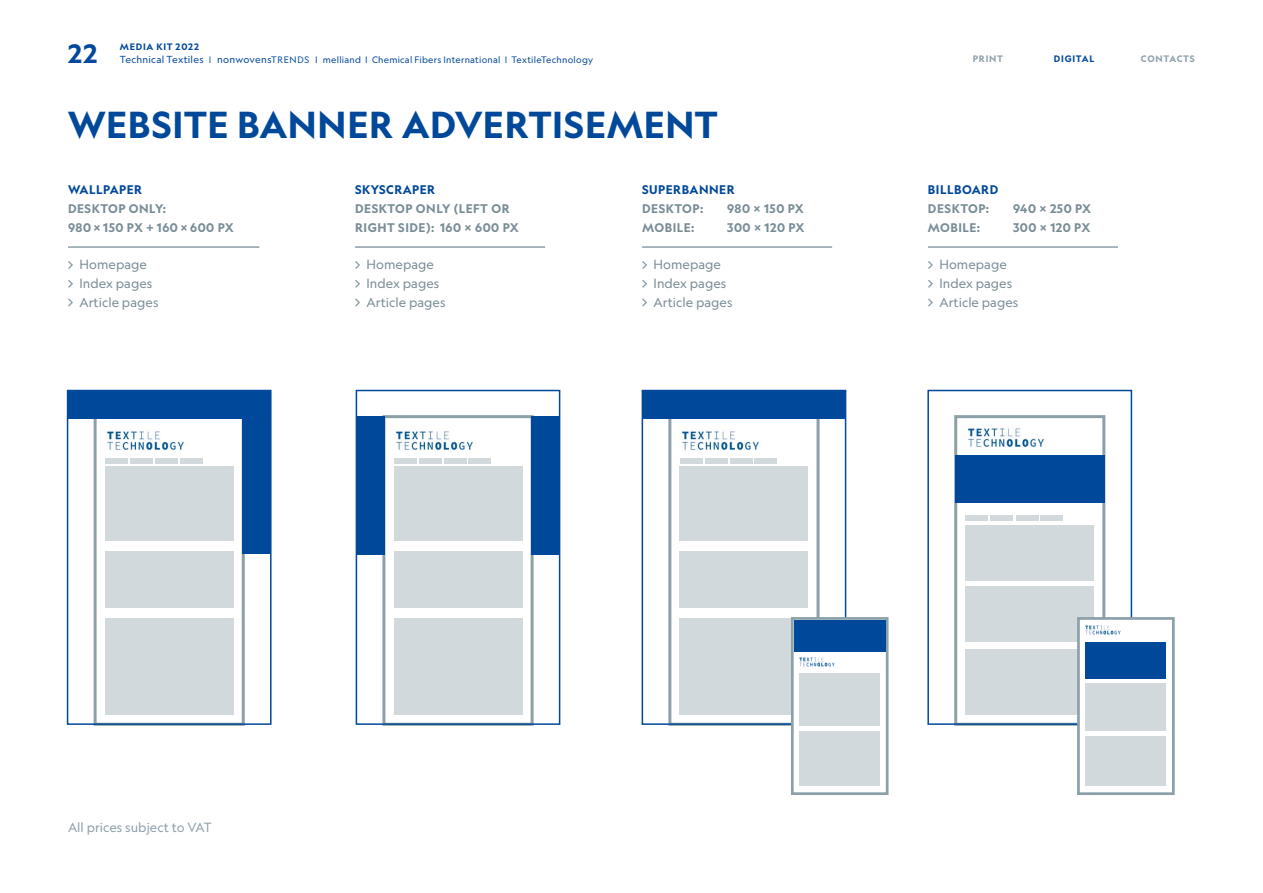
<style>
.page{position:relative;width:1263px;height:893px;background:#fff}
.page>*{position:absolute;margin:0;border:0;box-sizing:border-box;transform-origin:0 0}
.t1{font:700 36px "Geograph";letter-spacing:.02em;color:#004899}
.t2{font:700 25.5px "Geograph";color:#004899}
.t3{font:12.75px/18.8px "Geograph";letter-spacing:.005em;color:#788c96}
.t4{font:12.75px "Geograph";letter-spacing:.005em;color:#8ca0aa}
.t5{font:700 12px/18.8px "Geograph";letter-spacing:.045em;color:#788c96}
.t6{font:700 12px "Geograph";letter-spacing:.045em;color:#004899}
.t7{font:9px/13.5px "Geograph";letter-spacing:.03em;color:#004899}
.t8{font:700 9px "Geograph";letter-spacing:.08em;color:#8ca0aa}
.t9{font:700 9px "Geograph";letter-spacing:.085em;color:#004899}
.s1{font-weight:700}
.s2{font-size:9.75px}
</style>
<div class="page">
<div style="left:94px;top:415px;width:151px;height:311px;border:3px solid #8ca0aa"></div>
<div style="left:382px;top:415px;width:152px;height:311px;border:3px solid #8ca0aa"></div>
<div style="left:954px;top:415px;width:151px;height:311px;border:3px solid #8ca0aa"></div>
<div style="left:668px;top:415px;width:151px;height:311px;border:3px solid #8ca0aa"></div>
<div style="left:67px;top:390px;width:205px;height:335px;border:2px solid #004899"></div>
<div style="left:356px;top:390px;width:204px;height:335px;border:2px solid #004899"></div>
<div style="left:642px;top:390px;width:204px;height:335px;border:2px solid #004899"></div>
<div style="left:927px;top:390px;width:205px;height:335px;border:2px solid #004899"></div>
<hr style="left:68px;top:246px;width:191px;height:2px;background:#8ca0aa">
<svg style="left:68px;top:261px;width:5px;height:8px"></svg>
<svg style="left:68px;top:280px;width:5px;height:8px"></svg>
<svg style="left:68px;top:298px;width:5px;height:9px"></svg>
<hr style="left:355px;top:246px;width:190px;height:2px;background:#8ca0aa">
<svg style="left:355px;top:261px;width:5px;height:8px"></svg>
<svg style="left:355px;top:280px;width:5px;height:8px"></svg>
<svg style="left:355px;top:298px;width:5px;height:9px"></svg>
<hr style="left:642px;top:246px;width:190px;height:2px;background:#8ca0aa">
<svg style="left:642px;top:261px;width:5px;height:8px"></svg>
<svg style="left:642px;top:280px;width:5px;height:8px"></svg>
<svg style="left:642px;top:298px;width:5px;height:9px"></svg>
<hr style="left:928px;top:246px;width:190px;height:2px;background:#8ca0aa">
<svg style="left:928px;top:261px;width:5px;height:8px"></svg>
<svg style="left:928px;top:280px;width:5px;height:8px"></svg>
<svg style="left:928px;top:298px;width:5px;height:9px"></svg>
<div style="left:68px;top:390px;width:200px;height:29px;background:#004899"></div>
<div style="left:643px;top:390px;width:202px;height:29px;background:#004899"></div>
<div style="left:955px;top:455px;width:150px;height:48px;background:#004899"></div>
<div style="left:243px;top:390px;width:28px;height:164px;background:#004899"></div>
<div style="left:531px;top:416px;width:29px;height:138px;background:#004899"></div>
<div style="left:356px;top:416px;width:28px;height:138px;background:#004899"></div>
<div style="left:105px;top:551px;width:128px;height:57px;background:#d1d9dd"></div>
<div style="left:394px;top:551px;width:128px;height:57px;background:#d1d9dd"></div>
<div style="left:680px;top:551px;width:128px;height:57px;background:#d1d9dd"></div>
<div style="left:966px;top:587px;width:128px;height:55px;background:#d1d9dd"></div>
<div style="left:105px;top:619px;width:128px;height:96px;background:#d1d9dd"></div>
<div style="left:394px;top:619px;width:128px;height:96px;background:#d1d9dd"></div>
<div style="left:680px;top:619px;width:128px;height:96px;background:#d1d9dd"></div>
<div style="left:966px;top:649px;width:128px;height:66px;background:#d1d9dd"></div>
<img style="left:106px;top:431px;width:78px;height:20px">
<img style="left:395px;top:431px;width:78px;height:20px">
<img style="left:681px;top:431px;width:78px;height:20px">
<div style="left:105px;top:466px;width:128px;height:74px;background:#d1d9dd"></div>
<div style="left:105px;top:458px;width:22px;height:6px;background:#d1d9dd"></div>
<div style="left:130px;top:458px;width:22px;height:6px;background:#d1d9dd"></div>
<div style="left:155px;top:458px;width:23px;height:6px;background:#d1d9dd"></div>
<div style="left:180px;top:458px;width:22px;height:6px;background:#d1d9dd"></div>
<div style="left:394px;top:466px;width:128px;height:74px;background:#d1d9dd"></div>
<div style="left:394px;top:458px;width:22px;height:6px;background:#d1d9dd"></div>
<div style="left:419px;top:458px;width:22px;height:6px;background:#d1d9dd"></div>
<div style="left:444px;top:458px;width:22px;height:6px;background:#d1d9dd"></div>
<div style="left:469px;top:458px;width:22px;height:6px;background:#d1d9dd"></div>
<div style="left:680px;top:466px;width:128px;height:74px;background:#d1d9dd"></div>
<div style="left:680px;top:458px;width:22px;height:6px;background:#d1d9dd"></div>
<div style="left:705px;top:458px;width:22px;height:6px;background:#d1d9dd"></div>
<div style="left:730px;top:458px;width:22px;height:6px;background:#d1d9dd"></div>
<div style="left:755px;top:458px;width:22px;height:6px;background:#d1d9dd"></div>
<div style="left:966px;top:525px;width:128px;height:55px;background:#d1d9dd"></div>
<img style="left:967px;top:428px;width:77px;height:20px">
<div style="left:966px;top:516px;width:22px;height:5px;background:#d1d9dd"></div>
<div style="left:991px;top:516px;width:22px;height:5px;background:#d1d9dd"></div>
<div style="left:1016px;top:516px;width:22px;height:5px;background:#d1d9dd"></div>
<div style="left:1040px;top:516px;width:23px;height:5px;background:#d1d9dd"></div>
<div style="left:1077px;top:617px;width:98px;height:178px;background:#fff;border:3px solid #8ca0aa"></div>
<img style="left:1085px;top:625px;width:36px;height:10px">
<div style="left:1086px;top:683px;width:80px;height:48px;background:#d1d9dd"></div>
<div style="left:1086px;top:736px;width:80px;height:50px;background:#d1d9dd"></div>
<div style="left:1086px;top:642px;width:80px;height:37px;background:#004899"></div>
<div style="left:791px;top:617px;width:97px;height:178px;background:#fff;border:3px solid #8ca0aa"></div>
<img style="left:799px;top:657px;width:36px;height:10px">
<div style="left:799px;top:673px;width:81px;height:52px;background:#d1d9dd"></div>
<div style="left:799px;top:731px;width:81px;height:55px;background:#d1d9dd"></div>
<div style="left:794px;top:620px;width:92px;height:31px;background:#004899"></div>
<p class="t7" style="left:120px;top:39px;width:475px"><span class="s1">MEDIA KIT 2022<br></span><span class="s2">Technical Textiles</span> | <span class="s2">nonwovens</span>TRENDS | melliand | Chemical Fibers International | TextileTechnology</p>
<h2 class="t2" style="left:68px;top:37px;width:31px">22</h2>
<p class="t8" style="left:973px;top:53px;width:32px">PRINT</p>
<p class="t9" style="left:1054px;top:53px;width:42px">DIGITAL</p>
<p class="t8" style="left:1141px;top:53px;width:55px">CONTACTS</p>
<h1 class="t1" style="left:68px;top:102px;width:651px">WEBSITE BANNER ADVERTISEMENT</h1>
<p class="t6" style="left:68px;top:182px;width:76px">WALLPAPER</p>
<p class="t5" style="left:68px;top:199px;width:167px">DESKTOP ONLY:<br>980 X 150 PX + 160 X 600 PX</p>
<p class="t3" style="left:79px;top:255px;width:80px">Homepage<br>Index pages<br>Article pages</p>
<p class="t6" style="left:355px;top:182px;width:82px">SKYSCRAPER</p>
<p class="t5" style="left:355px;top:199px;width:165px">DESKTOP ONLY (LEFT OR<br>RIGHT SIDE): 160 X 600 PX</p>
<p class="t3" style="left:367px;top:255px;width:80px">Homepage<br>Index pages<br>Article pages</p>
<p class="t6" style="left:642px;top:182px;width:94px">SUPERBANNER</p>
<p class="t5" style="left:642px;top:199px;width:63px">DESKTOP:</p>
<p class="t5" style="left:727px;top:199px;width:78px">980 X 150 PX</p>
<p class="t5" style="left:642px;top:218px;width:54px">MOBILE:</p>
<p class="t5" style="left:727px;top:218px;width:79px">300 X 120 PX</p>
<p class="t3" style="left:654px;top:255px;width:80px">Homepage<br>Index pages<br>Article pages</p>
<p class="t6" style="left:928px;top:182px;width:72px">BILLBOARD</p>
<p class="t5" style="left:928px;top:199px;width:63px">DESKTOP:</p>
<p class="t5" style="left:1013px;top:199px;width:80px">940 X 250 PX</p>
<p class="t5" style="left:928px;top:218px;width:54px">MOBILE:</p>
<p class="t5" style="left:1013px;top:218px;width:79px">300 X 120 PX</p>
<p class="t3" style="left:939px;top:255px;width:80px">Homepage<br>Index pages<br>Article pages</p>
<p class="t4" style="left:68px;top:819px;width:145px">All prices subject to VAT</p>
</div>
